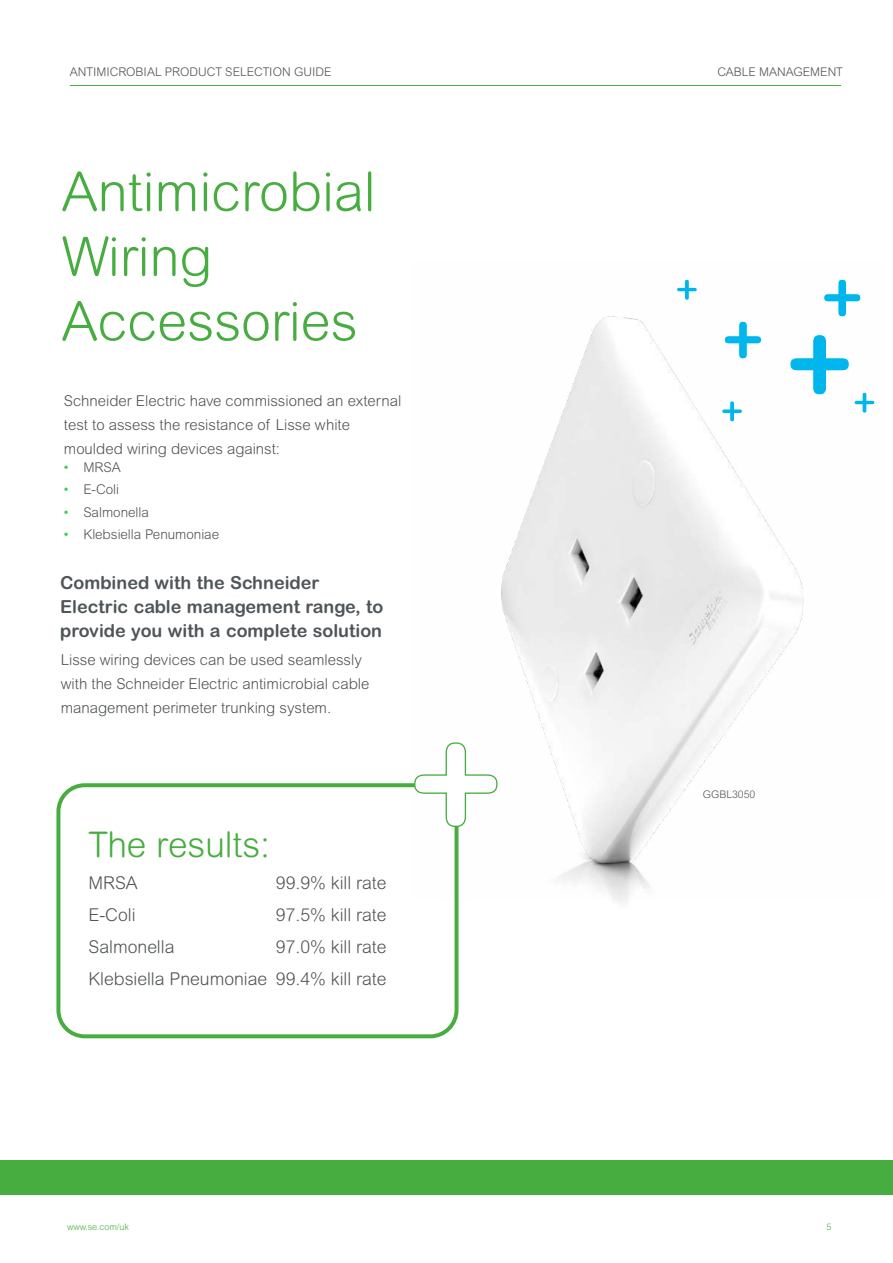
<style>
.page{position:relative;width:893px;height:1263px;background:#fff}
.page>*{position:absolute;margin:0;border:0;box-sizing:border-box;transform-origin:0 0}
.t1{font:300 54px/64.8px "Arial Rounded MT Std";color:#48ad40}
.t2{font:300 35.4px "Arial Rounded MT Pro";color:#48ad40}
.t3{font:700 18px/24px "Arial Rounded MT Pro";color:#505559}
.t4{font:300 17.7px/32px "Arial Rounded MT Pro";color:#505456;text-align:right}
.t5{font:300 15px/24px "Arial Rounded MT Pro";color:#505456}
.t6{font:300 13.5px "Arial Rounded MT Pro";color:#505456}
.t7{font:300 12px "Arial Rounded MT Std";color:#505456}
.t8{font:300 10.5px "Arial Rounded MT Pro";color:#505456}
.t9{font:300 9px "Arial Rounded MT Std";color:#48ad40}
.s1{font-weight:400;color:#3dcd58}
</style>
<div class="page">
<img style="left:458px;top:289px;width:407px;height:610px">
<svg style="left:724px;top:321px;width:38px;height:38px"></svg>
<svg style="left:823px;top:279px;width:38px;height:38px"></svg>
<svg style="left:721px;top:401px;width:22px;height:21px"></svg>
<svg style="left:789px;top:334px;width:86px;height:79px"></svg>
<svg style="left:676px;top:279px;width:21px;height:21px"></svg>
<div style="left:56px;top:783px;width:402px;height:255px;border:4px solid #48ad40;border-radius:26px"></div>
<svg style="left:413px;top:742px;width:85px;height:86px"></svg>
<hr style="left:70px;top:85px;width:771px;height:1px;background:#48ad40">
<div style="left:0;top:1161px;width:893px;height:34px;background:#48ad40"></div>
<p class="t7" style="left:70px;top:65px;width:263px">ANTIMICROBIAL PRODUCT SELECTION GUIDE</p>
<p class="t7" style="left:717px;top:65px;width:127px">CABLE MANAGEMENT</p>
<h1 class="t1" style="left:62px;top:159px;width:315px">Antimicrobial<br>Wiring<br>Accessories</h1>
<p class="t5" style="left:64px;top:390px;width:339px">Schneider Electric have commissioned an external test to assess the resistance of Lisse white moulded wiring devices against:</p>
<p class="t6" style="left:64px;top:460px;width:59px"><span class="s1">•</span> MRSA</p>
<p class="t6" style="left:64px;top:482px;width:57px"><span class="s1">•</span> E-Coli</p>
<p class="t6" style="left:64px;top:504px;width:87px"><span class="s1">•</span> Salmonella</p>
<p class="t6" style="left:64px;top:526px;width:157px"><span class="s1">•</span> Klebsiella Penumoniae</p>
<p class="t3" style="left:60px;top:571px;width:325px">Combined with the Schneider<br>Electric cable management range, to provide you with a complete solution</p>
<p class="t5" style="left:61px;top:649px;width:310px">Lisse wiring devices can be used seamlessly with the Schneider Electric antimicrobial cable management perimeter trunking system.</p>
<h2 class="t2" style="left:88px;top:824px;width:183px">The results:</h2>
<p class="t4" style="left:88px;top:867px;width:51px">MRSA</p>
<p class="t4" style="left:276px;top:867px;width:112px">99.9% kill rate</p>
<p class="t4" style="left:88px;top:899px;width:49px">E-Coli</p>
<p class="t4" style="left:276px;top:899px;width:112px">97.5% kill rate</p>
<p class="t4" style="left:88px;top:931px;width:87px">Salmonella</p>
<p class="t4" style="left:88px;top:931px;width:300px">97.0% kill rate<br>Klebsiella Pneumoniae 99.4% kill rate</p>
<p class="t8" style="left:703px;top:788px;width:54px">GGBL3050</p>
<p class="t9" style="left:67px;top:1222px;width:63px">www.se.com/uk</p>
<p class="t9" style="left:826px;top:1222px;width:6px">5</p>
</div>
